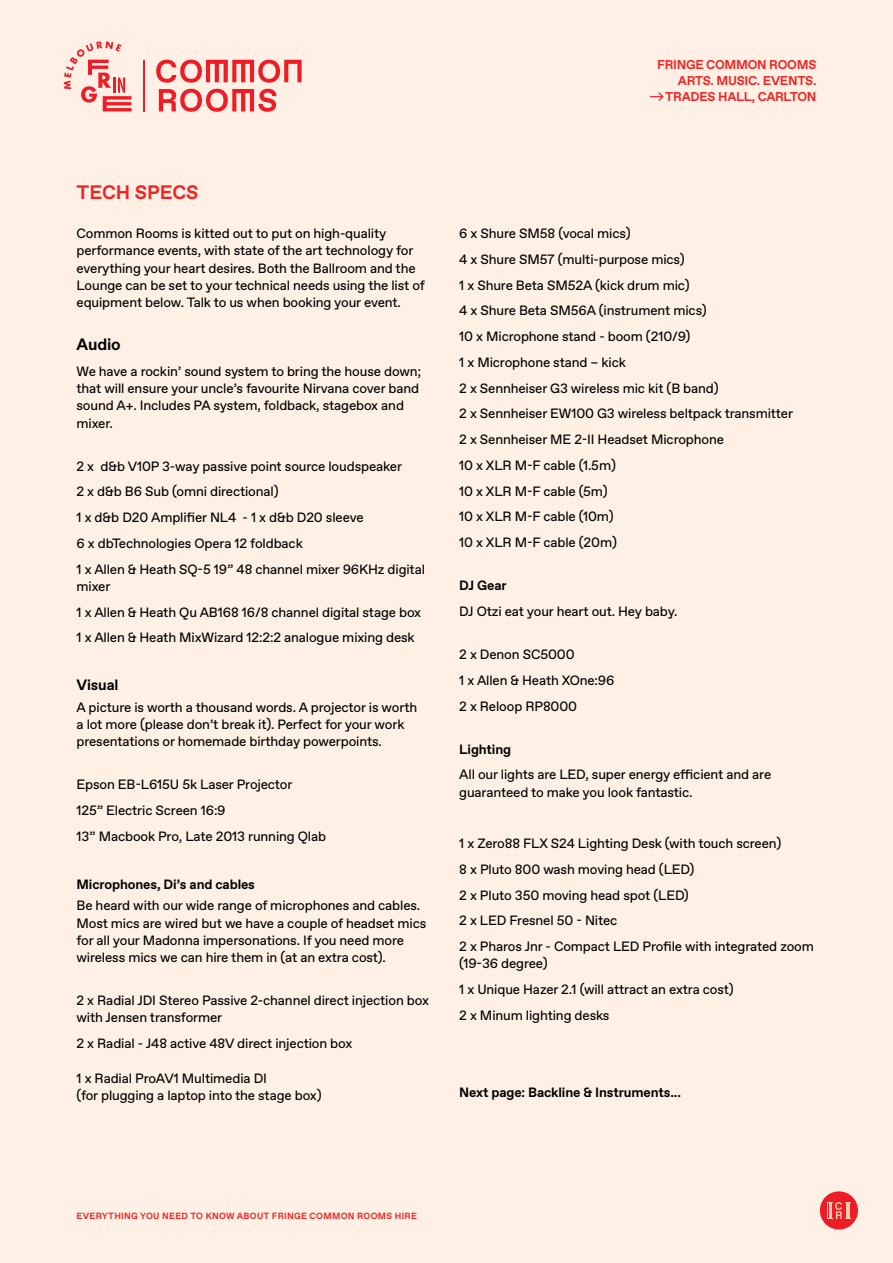
<style>
.page{position:relative;width:893px;height:1263px;background:#fef0e4}
.page>*{position:absolute;margin:0;border:0;box-sizing:border-box;transform-origin:0 0}
.t1{font:700 19.5px "Favorit Std";color:#ee2526}
.t2{font:700 16.5px "Favorit Std";letter-spacing:-.01em;color:#000101}
.t3{font:700 15px "Favorit Std";letter-spacing:-.01em;color:#000101}
.t4{font:13.5px/25.8px "Favorit Std";letter-spacing:-.01em;color:#000101}
.t5{font:700 13.5px "Favorit Std";letter-spacing:-.01em;color:#000101}
.t6{font:700 12.75px/15.8px "Favorit Std";letter-spacing:-.02em;color:#ee2526;text-align:right}
.t7{font:700 9px "Favorit Std";letter-spacing:.03em;color:#ee2526}
</style>
<div class="page">
<svg style="left:650px;top:92px;width:14px;height:9px"></svg>
<hr style="left:143px;top:60px;width:2px;height:51px;background:#ed1c26">
<svg style="left:159px;top:89px;width:117px;height:23px"></svg>
<svg style="left:156px;top:60px;width:146px;height:23px"></svg>
<svg style="left:64px;top:41px;width:68px;height:70px"></svg>
<div style="left:820px;top:1191px;width:38px;height:38px;background:#ed1c26;border-radius:50%"></div>
<svg style="left:827px;top:1202px;width:24px;height:17px"></svg>
<p class="t6" style="left:657px;top:57px;width:161px">FRINGE COMMON ROOMS<br>ARTS. MUSIC. EVENTS.<br>TRADES HALL, CARLTON</p>
<h1 class="t1" style="left:77px;top:179px;width:124px">TECH SPECS</h1>
<p class="t4" style="left:77px;top:224px;width:350px;line-height:17.2px">Common Rooms is kitted out to put on high-quality performance events, with state of the art technology for everything your heart desires. Both the Ballroom and the Lounge can be set to your technical needs using the list of equipment below. Talk to us when booking your event.</p>
<p class="t2" style="left:77px;top:333px;width:46px">Audio</p>
<p class="t4" style="left:77px;top:362px;width:346px;line-height:17.2px">We have a rockin’ sound system to bring the house down; that will ensure your uncle’s favourite Nirvana cover band sound A+. Includes PA system, foldback, stagebox and mixer.</p>
<p class="t4" style="left:77px;top:453px;width:350px">2 x d&amp;b V10P 3-way passive point source loudspeaker<br>2 x d&amp;b B6 Sub (omni directional)<br>1 x d&amp;b D20 Amplifier NL4 - 1 x d&amp;b D20 sleeve<br>6 x dbTechnologies Opera 12 foldback<br>1 x Allen &amp; Heath SQ-5 19” 48 channel mixer 96KHz digital</p>
<p class="t4" style="left:77px;top:573px;width:346px">mixer<br>1 x Allen &amp; Heath Qu AB168 16/8 channel digital stage box<br>1 x Allen &amp; Heath MixWizard 12:2:2 analogue mixing desk</p>
<p class="t3" style="left:77px;top:675px;width:44px">Visual</p>
<p class="t4" style="left:77px;top:698px;width:342px;line-height:17.2px">A picture is worth a thousand words. A projector is worth a lot more (please don’t break it). Perfect for your work presentations or homemade birthday powerpoints.</p>
<p class="t4" style="left:77px;top:771px;width:251px">Epson EB-L615U 5k Laser Projector<br>125” Electric Screen 16:9<br>13” Macbook Pro, Late 2013 running Qlab</p>
<p class="t5" style="left:77px;top:875px;width:180px">Microphones, Di’s and cables</p>
<p class="t4" style="left:77px;top:897px;width:351px;line-height:17.2px">Be heard with our wide range of microphones and cables.<br>Most mics are wired but we have a couple of headset mics for all your Madonna impersonations. If you need more wireless mics we can hire them in (at an extra cost).</p>
<p class="t4" style="left:77px;top:992px;width:354px;line-height:17.2px">2 x Radial JDI Stereo Passive 2-channel direct injection box with Jensen transformer</p>
<p class="t4" style="left:77px;top:1030px;width:277px">2 x Radial - J48 active 48V direct injection box</p>
<p class="t4" style="left:77px;top:1069px;width:247px;line-height:17.2px">1 x Radial ProAV1 Multimedia DI<br>(for plugging a laptop into the stage box)</p>
<p class="t4" style="left:459px;top:220px;width:335px">6 x Shure SM58 (vocal mics)<br>4 x Shure SM57 (multi-purpose mics)<br>1 x Shure Beta SM52A (kick drum mic)<br>4 x Shure Beta SM56A (instrument mics)<br>10 x Microphone stand - boom (210/9)<br>1 x Microphone stand – kick<br>2 x Sennheiser G3 wireless mic kit (B band)<br>2 x Sennheiser EW100 G3 wireless beltpack transmitter<br>2 x Sennheiser ME 2-II Headset Microphone<br>10 x XLR M-F cable (1.5m)<br>10 x XLR M-F cable (5m)<br>10 x XLR M-F cable (10m)<br>10 x XLR M-F cable (20m)</p>
<p class="t5" style="left:459px;top:576px;width:49px">DJ Gear</p>
<p class="t4" style="left:459px;top:598px;width:220px">DJ Otzi eat your heart out. Hey baby.</p>
<p class="t4" style="left:459px;top:641px;width:157px">2 x Denon SC5000<br>1 x Allen &amp; Heath XOne:96<br>2 x Reloop RP8000</p>
<p class="t5" style="left:459px;top:740px;width:53px">Lighting</p>
<p class="t4" style="left:459px;top:766px;width:314px;line-height:17.2px">All our lights are LED, super energy efficient and are guaranteed to make you look fantastic.</p>
<p class="t4" style="left:459px;top:830px;width:356px">1 x Zero88 FLX S24 Lighting Desk (with touch screen)<br>8 x Pluto 800 wash moving head (LED)<br>2 x Pluto 350 moving head spot (LED)<br>2 x LED Fresnel 50 - Nitec<br>2 x Pharos Jnr - Compact LED Profile with integrated zoom</p>
<p class="t4" style="left:459px;top:950px;width:276px">(19-36 degree)<br>1 x Unique Hazer 2.1 (will attract an extra cost)<br>2 x Minum lighting desks</p>
<p class="t5" style="left:459px;top:1084px;width:223px">Next page: Backline &amp; Instruments...</p>
<p class="t7" style="left:77px;top:1210px;width:342px">EVERYTHING YOU NEED TO KNOW ABOUT FRINGE COMMON ROOMS HIRE</p>
</div>
